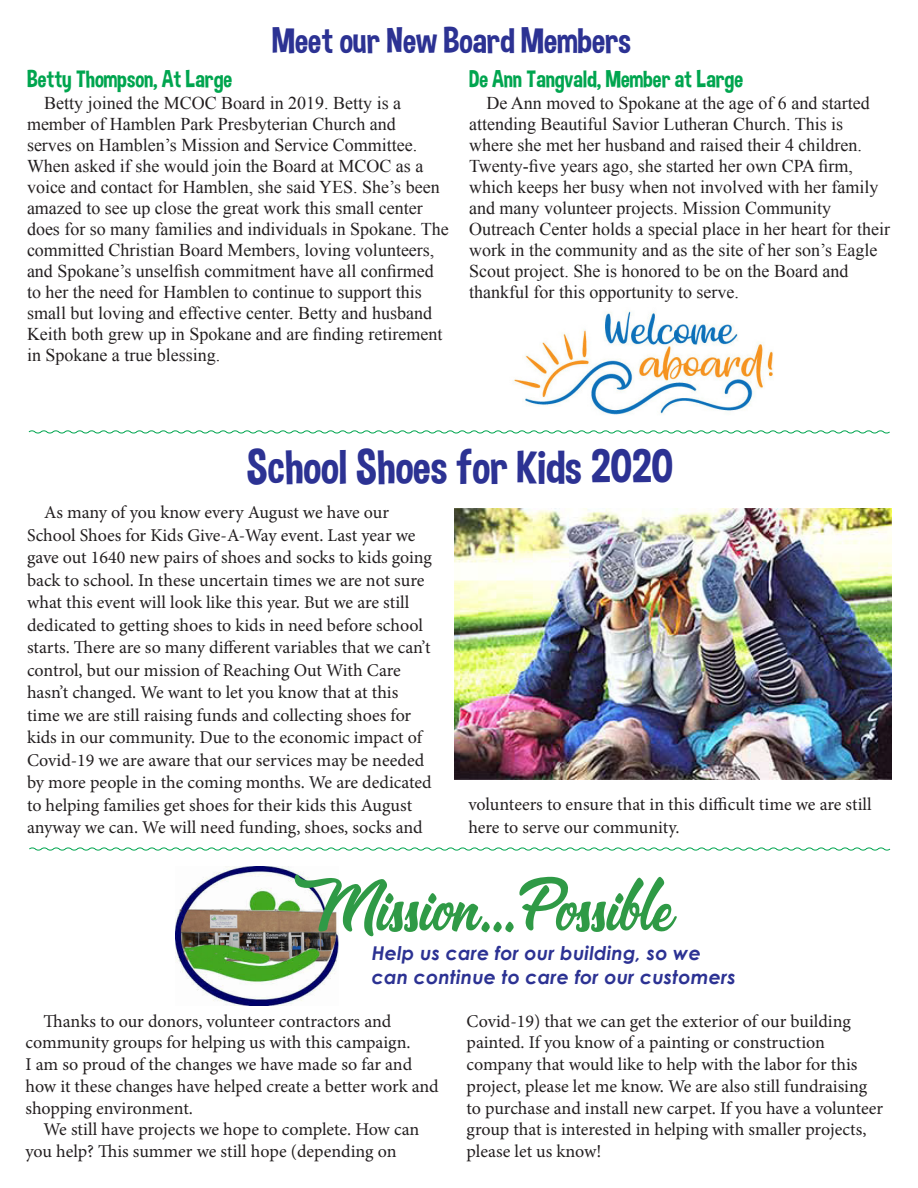
<style>
.page{position:relative;width:918px;height:1188px;background:#fff}
.page>*{position:absolute;margin:0;border:0;box-sizing:border-box;transform-origin:0 0}
.t1{font:59.7px "&Matchmaker";color:#2f9a46}
.t2{font:48px "Dimbo";color:#2c3293}
.t3{font:36px "Dimbo";color:#2c3293}
.t4{font:24px "Dimbo";color:#00a54f}
.t5{font:italic 700 19.05px "Century Gothic";letter-spacing:.01em;color:#2c3293}
.t6{font:18px/22.5px "Minion Pro";letter-spacing:-.005em;color:#231f20}
.t7{font:18px/21px "Times New Roman";color:#231f20}
</style>
<div class="page">
<img style="left:175px;top:867px;width:164px;height:138px">
<svg style="left:28px;top:430px;width:862px;height:4px"></svg>
<img style="left:455px;top:508px;width:437px;height:272px">
<svg style="left:29px;top:847px;width:862px;height:4px"></svg>
<img style="left:513px;top:310px;width:260px;height:105px">
<p class="t3" style="left:272px;top:19px;width:361px">Meet our New Board Members</p>
<p class="t4" style="left:27px;top:64px;width:207px">Betty Thompson, At Large</p>
<p class="t7" style="left:27px;top:92px;width:423px;text-indent:17px">Betty joined the MCOC Board in 2019. Betty is a member of Hamblen Park Presbyterian Church and<br>serves on Hamblen’s Mission and Service Committee.<br>When asked if she would join the Board at MCOC as a voice and contact for Hamblen, she said YES. She’s been amazed to see up close the great work this small center does for so many families and individuals in Spokane. The committed Christian Board Members, loving volunteers, and Spokane’s unselfish commitment have all confirmed to her the need for Hamblen to continue to support this small but loving and effective center. Betty and husband Keith both grew up in Spokane and are finding retirement in Spokane a true blessing.</p>
<p class="t4" style="left:469px;top:64px;width:275px">De Ann Tangvald, Member at Large</p>
<p class="t7" style="left:469px;top:92px;width:422px;text-indent:17px">De Ann moved to Spokane at the age of 6 and started attending Beautiful Savior Lutheran Church. This is where she met her husband and raised their 4 children.<br>Twenty-five years ago, she started her own CPA firm, which keeps her busy when not involved with her family and many volunteer projects. Mission Community Outreach Center holds a special place in her heart for their work in the community and as the site of her son’s Eagle Scout project. She is honored to be on the Board and thankful for this opportunity to serve.</p>
<p class="t2" style="left:247px;top:437px;width:428px">School Shoes for Kids 2020</p>
<p class="t6" style="left:27px;top:501px;width:407px;text-indent:17px">As many of you know every August we have our School Shoes for Kids Give-A-Way event. Last year we gave out 1640 new pairs of shoes and socks to kids going back to school. In these uncertain times we are not sure what this event will look like this year. But we are still dedicated to getting shoes to kids in need before school starts. There are so many different variables that we can’t control, but our mission of Reaching Out With Care hasn’t changed. We want to let you know that at this time we are still raising funds and collecting shoes for kids in our community. Due to the economic impact of Covid-19 we are aware that our services may be needed by more people in the coming months. We are dedicated to helping families get shoes for their kids this August anyway we can. We will need funding, shoes, socks and</p>
<p class="t6" style="left:468px;top:793px;width:405px">volunteers to ensure that in this difficult time we are still here to serve our community.</p>
<p class="t1" style="left:293px;top:868px;width:383px">Mission...Possible</p>
<p class="t5" style="left:372px;top:938px;width:331px">Help us care for our building, so we</p>
<p class="t5" style="left:372px;top:963px;width:366px">can continue to care for our customers</p>
<p class="t6" style="left:26px;top:1010px;width:415px;line-height:21.8px;text-indent:18px">Thanks to our donors, volunteer contractors and community groups for helping us with this campaign.<br>I am so proud of the changes we have made so far and how it these changes have helped create a better work and shopping environment.</p>
<p class="t6" style="left:26px;top:1119px;width:395px;line-height:21.8px;text-indent:18px">We still have projects we hope to complete. How can you help? This summer we still hope (depending on</p>
<p class="t6" style="left:467px;top:1010px;width:418px;line-height:21.8px">Covid-19) that we can get the exterior of our building painted. If you know of a painting or construction company that would like to help with the labor for this project, please let me know. We are also still fundraising to purchase and install new carpet. If you have a volunteer group that is interested in helping with smaller projects, please let us know!</p>
</div>
